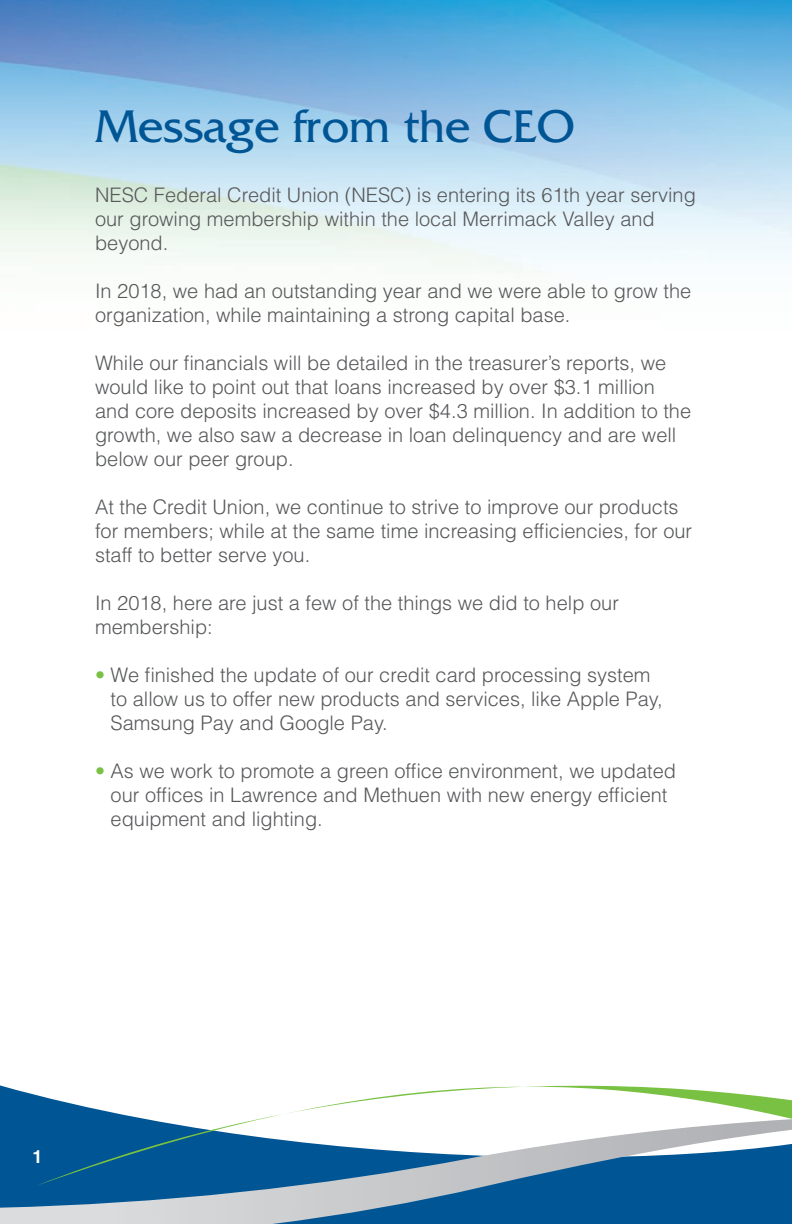
<style>
.page{position:relative;width:792px;height:1224px;background:#fff}
.page>*{position:absolute;margin:0;border:0;box-sizing:border-box;transform-origin:0 0}
.t1{font:48px "Friz Quadrata Std";color:#005595}
.t2{font:300 20px/24px "Helvetica LT Std";color:#57585a}
.t3{font:700 18px "Helvetica LT Std";color:#fff}
.s1{color:#79c142}
</style>
<div class="page">
<img style="left:0;top:0;width:792px;height:268px">
<svg style="left:0;top:1085px;width:36px;height:34px"></svg>
<svg style="left:36px;top:1085px;width:756px;height:34px"></svg>
<svg style="left:0;top:1119px;width:792px;height:105px"></svg>
<h1 class="t1" style="left:95px;top:99px;width:481px">Message from the CEO</h1>
<p class="t2" style="left:95px;top:182px;width:602px">NESC Federal Credit Union (NESC) is entering its 61th year serving our growing membership within the local Merrimack Valley and beyond.</p>
<p class="t2" style="left:95px;top:278px;width:598px">In 2018, we had an outstanding year and we were able to grow the organization, while maintaining a strong capital base.</p>
<p class="t2" style="left:95px;top:350px;width:598px">While our financials will be detailed in the treasurer’s reports, we would like to point out that loans increased by over $3.1 million and core deposits increased by over $4.3 million. In addition to the growth, we also saw a decrease in loan delinquency and are well below our peer group.</p>
<p class="t2" style="left:95px;top:494px;width:599px">At the Credit Union, we continue to strive to improve our products for members; while at the same time increasing efficiencies, for our staff to better serve you.</p>
<p class="t2" style="left:95px;top:590px;width:525px">In 2018, here are just a few of the things we did to help our membership:</p>
<p class="t2" style="left:111px;top:662px;width:554px;text-indent:-16px"><span class="s1">•</span> We finished the update of our credit card processing system to allow us to offer new products and services, like Apple Pay,<br>Samsung Pay and Google Pay.</p>
<p class="t2" style="left:111px;top:758px;width:567px;text-indent:-16px"><span class="s1">•</span> As we work to promote a green office environment, we updated our offices in Lawrence and Methuen with new energy efficient equipment and lighting.</p>
<p class="t3" style="left:33px;top:1145px;width:12px">1</p>
</div>
